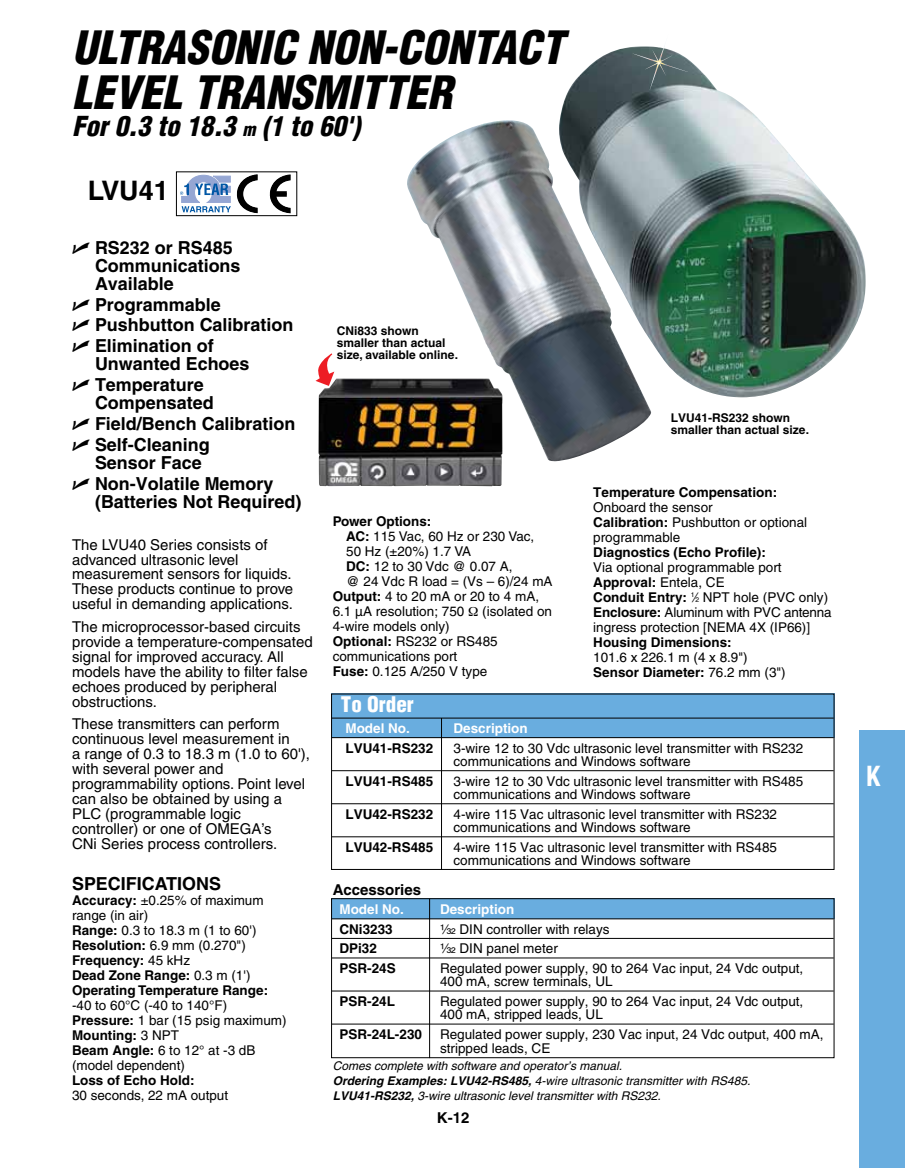
<style>
.page{position:relative;width:905px;height:1168px;background:#fff}
.page>*{position:absolute;margin:0;border:0;box-sizing:border-box;transform-origin:0 0}
.t1{font:italic 900 condensed 44.85px/44.8px "Helvetica";color:#000}
.t2{font:700 condensed 27px "Helvetica";color:#fff}
.t3{font:italic 900 condensed 26.85px "Helvetica";color:#000}
.t4{font:700 26.85px "Helvetica";color:#000}
.t5{font:900 condensed 21px "Helvetica";color:#fff}
.t6{font:700 18px/21px "Helvetica";color:#000}
.t7{font:15px/15px "Helvetica";color:#000}
.t8{font:700 15px "Helvetica";color:#000}
.t9{font:13.5px/15px "Helvetica";color:#000}
.t10{font:700 13.5px/15px "Helvetica";color:#000}
.t11{font:700 13.5px "Helvetica";color:#fff}
.t12{font:italic 12px/15px "Helvetica";color:#000}
.t13{font:700 12px/12px "Helvetica";color:#000}
.s1{font-size:18px}
.s2{font-family:"Universal Newswith Comm Pi";font-weight:400}
.s3{font-weight:400}
.s4{font-weight:700}
.s5{font-size:6.75px}
.s6{font-family:"Helvetica Fraction"}
</style>
<div class="page">
<div style="left:859px;top:731px;width:45px;height:437px;background:#69addf"></div>
<img style="left:407px;top:120px;width:244px;height:341px">
<div style="left:331px;top:898px;width:503px;height:21px;background:#69addf"></div>
<div style="left:331px;top:694px;width:503px;height:44px;background:#69addf"></div>
<hr style="left:332px;top:918px;width:501px;height:1px;background:#000">
<hr style="left:332px;top:938px;width:501px;height:1px;background:#000">
<hr style="left:332px;top:957px;width:501px;height:1px;background:#000">
<hr style="left:332px;top:990px;width:501px;height:1px;background:#000">
<hr style="left:332px;top:1023px;width:501px;height:1px;background:#000">
<div style="left:331px;top:898px;width:503px;height:160px;border:1px solid #000"></div>
<hr style="left:429px;top:899px;width:1px;height:159px;background:#000">
<hr style="left:441px;top:718px;width:1px;height:152px;background:#000">
<hr style="left:332px;top:718px;width:501px;height:1px;background:#000">
<hr style="left:332px;top:737px;width:501px;height:1px;background:#000">
<hr style="left:332px;top:770px;width:501px;height:1px;background:#000">
<hr style="left:332px;top:803px;width:501px;height:1px;background:#000">
<hr style="left:332px;top:836px;width:501px;height:1px;background:#000">
<div style="left:331px;top:693px;width:503px;height:177px;border:1px solid #000"></div>
<img style="left:318px;top:378px;width:184px;height:108px">
<img style="left:559px;top:47px;width:306px;height:350px">
<svg style="left:269px;top:174px;width:21px;height:39px"></svg>
<div style="left:271px;top:191px;width:16px;height:6px;background:#000"></div>
<div style="left:176px;top:171px;width:121px;height:45px;border:1px solid #000"></div>
<svg style="left:181px;top:174px;width:76px;height:39px"></svg>
<svg style="left:315px;top:353px;width:19px;height:33px"></svg>
<img style="left:632px;top:46px;width:56px;height:44px">
<h1 class="t1" style="left:72px;top:25px;width:493px">ULTRASONIC NON-CONTACT<br>LEVEL TRANS</h1>
<h1 class="t1" style="left:312px;top:70px;width:58px">MITTER</h1>
<h3 class="t3" style="left:72px;top:109px;width:289px">FOR 0.3 TO 18.3 <span class="s1">M</span> (1 TO 60')</h3>
<h3 class="t4" style="left:88px;top:174px;width:82px">LVU41</h3>
<h3 class="t6" style="left:95px;top:238px;width:147px;line-height:18px;text-indent:-23px"><span class="s2">U</span> RS232 or RS485<br>Communications<br>Available</h3>
<h3 class="t6" style="left:72px;top:293px;width:223px"><span class="s2">U</span> Programmable<br><span class="s2">U</span> Pushbutton Calibration<br><span class="s2">U</span> Elimination of</h3>
<h3 class="t6" style="left:72px;top:353px;width:179px;text-indent:23px">Unwanted Echoes<br><span class="s2">U</span> Temperature</h3>
<h3 class="t6" style="left:72px;top:392px;width:225px;text-indent:23px">Compensated<br><span class="s2">U</span> Field/Bench Calibration<br><span class="s2">U</span> Self-Cleaning</h3>
<h3 class="t6" style="left:72px;top:452px;width:203px;text-indent:23px">Sensor Face<br><span class="s2">U</span> Non-Volatile Memory</h3>
<h3 class="t6" style="left:95px;top:491px;width:208px">(Batteries Not Required)</h3>
<p class="t7" style="left:72px;top:537px;width:223px">The LVU40 Series consists of advanced ultrasonic level measurement sensors for liquids.<br>These products continue to prove useful in demanding applications.</p>
<p class="t7" style="left:72px;top:619px;width:242px">The microprocessor-based circuits provide a temperature-compensated signal for improved accuracy. All models have the ability to filter false echoes produced by peripheral obstructions.</p>
<p class="t7" style="left:72px;top:716px;width:239px">These transmitters can perform continuous level measurement in<br>a range of 0.3 to 18.3 m (1.0 to 60'), with several power and programmability options. Point level can also be obtained by using a<br>PLC (programmable logic controller) or one of OMEGA’s<br>CNi Series process controllers.</p>
<h3 class="t6" style="left:72px;top:872px;width:150px">SPECIFICATIONS</h3>
<p class="t10" style="left:72px;top:892px;width:198px">Accuracy: <span class="s3">±0.25% of maximum range (in air)<br></span>Range: <span class="s3">0.3 to 18.3 m (1 to 60')<br></span>Resolution: <span class="s3">6.9 mm (0.270")<br></span>Frequency: <span class="s3">45 kHz<br></span>Dead Zone Range: <span class="s3">0.3 m (1')<br></span>Operating Temperature Range:</p>
<p class="t9" style="left:72px;top:997px;width:216px">-40 to 60°C (-40 to 140°F)<br><span class="s4">Pressure:</span> 1 bar (15 psig maximum)<br><span class="s4">Mounting:</span> 3 NPT<br><span class="s4">Beam Angle:</span> 6 to 12° at -3 dB (model dependent)</p>
<p class="t10" style="left:72px;top:1072px;width:124px">Loss of Echo Hold:</p>
<p class="t9" style="left:72px;top:1087px;width:158px">30 seconds, 22 mA output</p>
<p class="t13" style="left:337px;top:324px;width:123px">CNi833 shown smaller than actual size, available online.</p>
<p class="t10" style="left:333px;top:513px;width:100px">Power Options:</p>
<p class="t9" style="left:346px;top:529px;width:189px"><span class="s4">AC:</span> 115 Vac, 60 Hz or 230 Vac,</p>
<p class="t9" style="left:346px;top:544px;width:126px">50 Hz (±20%) 1.7 VA</p>
<p class="t9" style="left:346px;top:559px;width:168px"><span class="s4">DC:</span> 12 to 30 Vdc @ 0.07 A,</p>
<p class="t9" style="left:346px;top:574px;width:208px">@ 24 Vdc R load = (Vs – 6)/24 mA</p>
<p class="t9" style="left:333px;top:589px;width:208px"><span class="s4">Output:</span> 4 to 20 mA or 20 to 4 mA,</p>
<p class="t9" style="left:333px;top:604px;width:133px">6.1 µA resolution; 750</p>
<p class="t9" style="left:482px;top:604px;width:71px">(isolated on</p>
<p class="t9" style="left:333px;top:619px;width:167px">4-wire models only)<br><span class="s4">Optional:</span> RS232 or RS485 communications port<br><span class="s4">Fuse:</span> 0.125 A/250 V type</p>
<p class="t13" style="left:670px;top:411px;width:140px">LVU41-RS232 shown smaller than actual size.</p>
<p class="t10" style="left:593px;top:484px;width:185px">Temperature Compensation:</p>
<p class="t9" style="left:593px;top:499px;width:215px">Onboard the sensor<br><span class="s4">Calibration:</span> Pushbutton or optional programmable</p>
<p class="t10" style="left:593px;top:544px;width:174px">Diagnostics (Echo Profile):</p>
<p class="t9" style="left:593px;top:559px;width:240px">Via optional programmable port <span class="s4">Approval:</span> Entela, CE<br><span class="s4">Conduit Entry:</span> <sup>1</sup>⁄<span class="s5">2</span> NPT hole (PVC only)<br><span class="s4">Enclosure:</span> Aluminum with PVC antenna ingress protection [NEMA 4X (IP66)]</p>
<p class="t10" style="left:593px;top:634px;width:140px">Housing Dimensions:</p>
<p class="t9" style="left:593px;top:649px;width:194px">101.6 x 226.1 m (4 x 8.9")<br><span class="s4">Sensor Diameter:</span> 76.2 mm (3")</p>
<h3 class="t5" style="left:341px;top:691px;width:74px">To Order</h3>
<p class="t11" style="left:345px;top:720px;width:66px">Model No.</p>
<p class="t11" style="left:453px;top:720px;width:76px">Description</p>
<p class="t10" style="left:345px;top:740px;width:89px">LVU41-RS232</p>
<p class="t9" style="left:453px;top:741px;width:351px;line-height:13.5px">3-wire 12 to 30 Vdc ultrasonic level transmitter with RS232 communications and Windows software</p>
<p class="t10" style="left:345px;top:773px;width:89px">LVU41-RS485</p>
<p class="t9" style="left:453px;top:774px;width:351px;line-height:13.5px">3-wire 12 to 30 Vdc ultrasonic level transmitter with RS485 communications and Windows software</p>
<p class="t10" style="left:345px;top:806px;width:89px">LVU42-RS232</p>
<p class="t9" style="left:453px;top:807px;width:325px;line-height:13.5px">4-wire 115 Vac ultrasonic level transmitter with RS232 communications and Windows software</p>
<p class="t10" style="left:345px;top:839px;width:89px">LVU42-RS485</p>
<p class="t9" style="left:453px;top:840px;width:325px;line-height:13.5px">4-wire 115 Vac ultrasonic level transmitter with RS485 communications and Windows software</p>
<p class="t8" style="left:333px;top:880px;width:90px">Accessories</p>
<p class="t11" style="left:339px;top:901px;width:66px">Model No.</p>
<p class="t11" style="left:440px;top:901px;width:76px">Description</p>
<p class="t10" style="left:339px;top:921px;width:55px">CNi3233</p>
<p class="t9" style="left:440px;top:921px;width:171px"><span class="s6">¹⁄₃₂</span> DIN controller with relays</p>
<p class="t10" style="left:339px;top:941px;width:39px">DPi32</p>
<p class="t9" style="left:440px;top:941px;width:119px"><span class="s6">¹⁄₃₂</span> DIN panel meter</p>
<p class="t10" style="left:339px;top:960px;width:58px">PSR-24S</p>
<p class="t9" style="left:440px;top:961px;width:365px;line-height:13.5px">Regulated power supply, 90 to 264 Vac input, 24 Vdc output,<br>400 mA, screw terminals, UL</p>
<p class="t10" style="left:339px;top:993px;width:57px">PSR-24L</p>
<p class="t9" style="left:440px;top:994px;width:365px;line-height:13.5px">Regulated power supply, 90 to 264 Vac input, 24 Vdc output,<br>400 mA, stripped leads, UL</p>
<p class="t10" style="left:339px;top:1026px;width:84px">PSR-24L-230</p>
<p class="t9" style="left:440px;top:1027px;width:385px;line-height:13.5px">Regulated power supply, 230 Vac input, 24 Vdc output, 400 mA, stripped leads, CE</p>
<p class="t12" style="left:333px;top:1058px;width:419px">Comes complete with software and operator’s manual.<br><span class="s4">Ordering Examples: LVU42-RS485,</span> 4-wire ultrasonic transmitter with RS485.<br><span class="s4">LVU41-RS232,</span> 3-wire ultrasonic level transmitter with RS232.</p>
<p class="t8" style="left:437px;top:1108px;width:34px">K-12</p>
<h2 class="t2" style="left:865px;top:759px;width:17px">K</h2>
</div>
